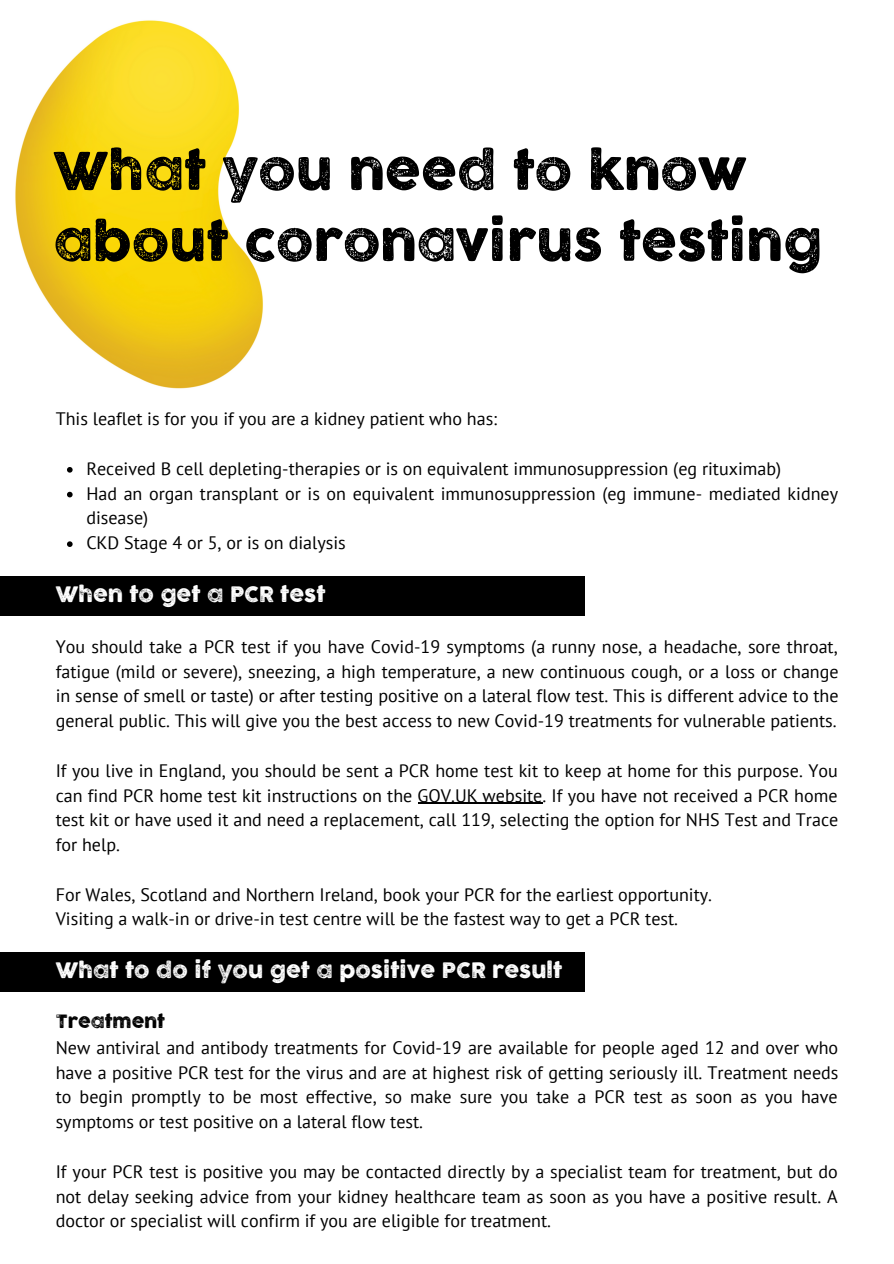
<style>
.page{position:relative;width:894px;height:1264px;background:#fff}
.page>*{position:absolute;margin:0;border:0;box-sizing:border-box;transform-origin:0 0}
.t1{font:51.15px/70.9px "COCOGOOSELETTERPRESS";color:#000}
.t2{font:21px "COCOGOOSELETTERPRESS";color:#fff}
.t3{font:18px/24.8px "PT Sans";color:#000;text-align:justify}
.t4{font:18px "COCOGOOSELETTERPRESS";color:#000}
</style>
<div class="page">
<img style="left:15px;top:20px;width:248px;height:369px">
<div style="left:0;top:576px;width:584px;height:39px;background:#000"></div>
<div style="left:0;top:951px;width:584px;height:40px;background:#000"></div>
<svg style="left:67px;top:467px;width:6px;height:5px"></svg>
<svg style="left:67px;top:492px;width:6px;height:5px"></svg>
<svg style="left:67px;top:541px;width:6px;height:6px"></svg>
<hr style="left:417px;top:802px;width:125px;height:1px;background:#000">
<p class="t1" style="left:53px;top:136px;width:769px">What you need to know about coronavirus testing</p>
<p class="t3" style="left:56px;top:406px;width:443px">This leaflet is for you if you are a kidney patient who has:</p>
<p class="t3" style="left:86px;top:456px;width:696px">Received B cell depleting-therapies or is on equivalent immunosuppression (eg rituximab)</p>
<p class="t3" style="left:86px;top:480px;width:753px">Had an organ transplant or is on equivalent immunosuppression (eg immune- mediated kidney disease)</p>
<p class="t3" style="left:86px;top:530px;width:261px">CKD Stage 4 or 5, or is on dialysis</p>
<p class="t2" style="left:56px;top:579px;width:271px">When to get a PCR test</p>
<p class="t3" style="left:56px;top:634px;width:784px">You should take a PCR test if you have Covid-19 symptoms (a runny nose, a headache, sore throat, fatigue (mild or severe), sneezing, a high temperature, a new continuous cough, or a loss or change in sense of smell or taste) or after testing positive on a lateral flow test. This is different advice to the general public. This will give you the best access to new Covid-19 treatments for vulnerable patients.</p>
<p class="t3" style="left:56px;top:757px;width:783px">If you live in England, you should be sent a PCR home test kit to keep at home for this purpose. You can find PCR home test kit instructions on the GOV.UK website. If you have not received a PCR home test kit or have used it and need a replacement, call 119, selecting the option for NHS Test and Trace for help.</p>
<p class="t3" style="left:56px;top:881px;width:657px">For Wales, Scotland and Northern Ireland, book your PCR for the earliest opportunity.</p>
<p class="t3" style="left:56px;top:906px;width:623px">Visiting a walk-in or drive-in test centre will be the fastest way to get a PCR test.</p>
<p class="t2" style="left:56px;top:955px;width:508px">What to do if you get a positive PCR result</p>
<p class="t4" style="left:56px;top:1008px;width:111px">Treatment</p>
<p class="t3" style="left:56px;top:1034px;width:784px">New antiviral and antibody treatments for Covid-19 are available for people aged 12 and over who have a positive PCR test for the virus and are at highest risk of getting seriously ill. Treatment needs to begin promptly to be most effective, so make sure you take a PCR test as soon as you have symptoms or test positive on a lateral flow test.</p>
<p class="t3" style="left:56px;top:1158px;width:783px">If your PCR test is positive you may be contacted directly by a specialist team for treatment, but do not delay seeking advice from your kidney healthcare team as soon as you have a positive result. A doctor or specialist will confirm if you are eligible for treatment.</p>
</div>
